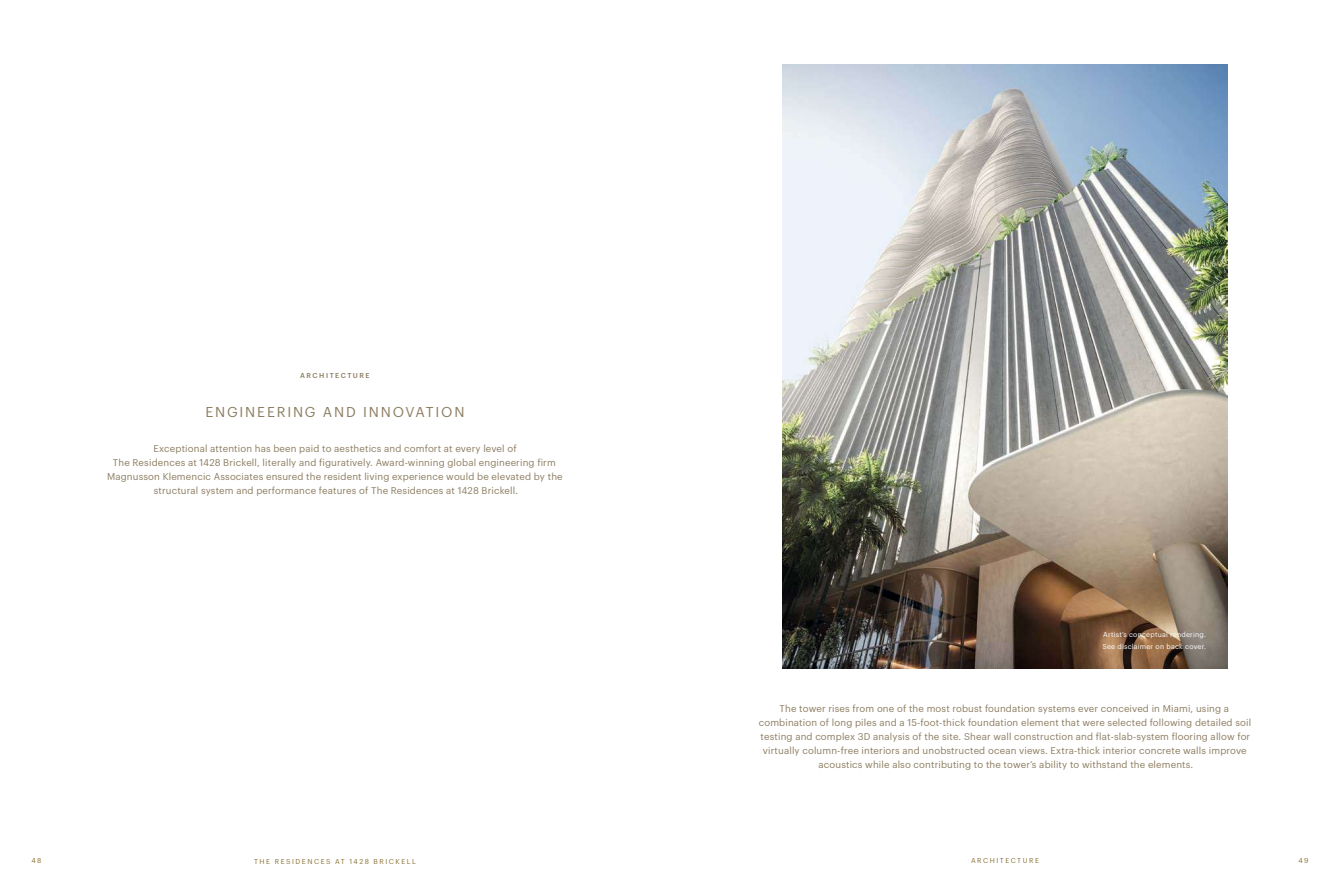
<style>
.page{position:relative;width:1340px;height:893px;background:#fff}
.page>*{position:absolute;margin:0;border:0;box-sizing:border-box;transform-origin:0 0}
.t1{font:14px "Graphik";letter-spacing:.13em;color:#8c7d61}
.t2{font:9.62px/14px "Graphik";letter-spacing:.015em;color:#8c7d61;text-align:center}
.t3{font:7px/11.4px "Graphik";letter-spacing:.03em;color:#fff}
.t4{font:7px "Graphik";letter-spacing:.215em;color:#8b7235}
.t5{font:500 7px "Graphik";letter-spacing:.21em;color:#8c7d61}
</style>
<div class="page">
<img style="left:783px;top:65px;width:444px;height:604px">
<p class="t5" style="left:300px;top:370px;width:71px">ARCHITECTURE</p>
<h1 class="t1" style="left:205px;top:401px;width:260px">ENGINEERING AND INNOVATION</h1>
<p class="t2" style="left:107px;top:440px;width:457px">Exceptional attention has been paid to aesthetics and comfort at every level of<br>The Residences at 1428 Brickell, literally and figuratively. Award-winning global engineering firm Magnusson Klemencic Associates ensured the resident living experience would be elevated by the structural system and performance features of The Residences at 1428 Brickell.</p>
<p class="t3" style="left:1102px;top:629px;width:105px">Artist’s conceptual rendering.<br>See disclaimer on back cover.</p>
<p class="t2" style="left:758px;top:701px;width:494px">The tower rises from one of the most robust foundation systems ever conceived in Miami, using a combination of long piles and a 15-foot-thick foundation element that were selected following detailed soil testing and complex 3D analysis of the site. Shear wall construction and flat-slab-system flooring allow for virtually column-free interiors and unobstructed ocean views. Extra-thick interior concrete walls improve acoustics while also contributing to the tower’s ability to withstand the elements.</p>
<p class="t4" style="left:32px;top:855px;width:11px">48</p>
<p class="t4" style="left:254px;top:856px;width:163px">THE RESIDENCES AT 1428 BRICKELL</p>
<p class="t4" style="left:971px;top:855px;width:70px">ARCHITECTURE</p>
<p class="t4" style="left:1298px;top:855px;width:12px">49</p>
</div>
